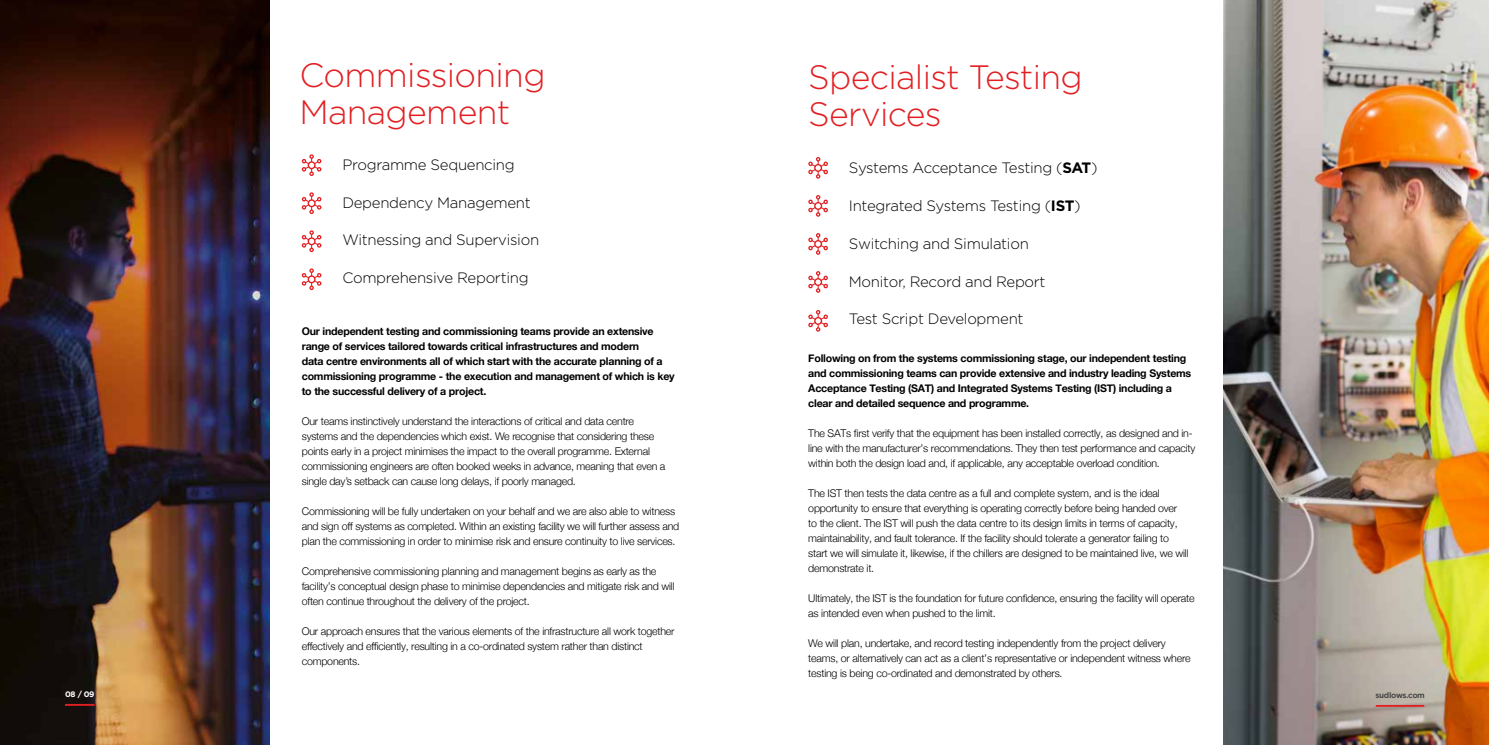
<style>
.page{position:relative;width:1489px;height:745px;background:#fff}
.page>*{position:absolute;margin:0;border:0;box-sizing:border-box;transform-origin:0 0}
.t1{font:300 33.75px/37.5px "Gotham";letter-spacing:-.02em;color:#e22023}
.t2{font:300 15px "Gotham";letter-spacing:-.02em;color:#000}
.t3{font:300 10.62px/15px "Helvetica Neue";letter-spacing:-.02em;color:#000}
.t4{font:700 10.62px/15px "Helvetica Neue";letter-spacing:-.02em;color:#000}
.t5{font:700 8px "Gotham";letter-spacing:-.05em;color:#4a4a49}
.t6{font:700 8px "Gotham";color:#fff}
.s1{font-weight:700}
</style>
<div class="page">
<img style="left:1223px;top:0;width:265px;height:744px">
<img style="left:0;top:0;width:269px;height:744px">
<svg style="left:301px;top:154px;width:21px;height:22px"></svg>
<svg style="left:301px;top:192px;width:21px;height:22px"></svg>
<svg style="left:301px;top:230px;width:21px;height:22px"></svg>
<svg style="left:301px;top:268px;width:21px;height:22px"></svg>
<svg style="left:808px;top:310px;width:20px;height:21px"></svg>
<hr style="left:1375px;top:704px;width:48px;height:2px;background:#e22023">
<hr style="left:65px;top:703px;width:30px;height:2px;background:#e11f21">
<svg style="left:808px;top:157px;width:20px;height:21px"></svg>
<svg style="left:808px;top:195px;width:20px;height:21px"></svg>
<svg style="left:808px;top:233px;width:20px;height:21px"></svg>
<svg style="left:808px;top:271px;width:20px;height:21px"></svg>
<h1 class="t1" style="left:299px;top:55px;width:247px">Commissioning<br>Management</h1>
<h2 class="t2" style="left:342px;top:155px;width:174px">Programme Sequencing</h2>
<h2 class="t2" style="left:342px;top:193px;width:190px">Dependency Management</h2>
<h2 class="t2" style="left:342px;top:230px;width:198px">Witnessing and Supervision</h2>
<h2 class="t2" style="left:342px;top:268px;width:188px">Comprehensive Reporting</h2>
<p class="t4" style="left:302px;top:324px;width:374px">Our independent testing and commissioning teams provide an extensive range of services tailored towards critical infrastructures and modern<br>data centre environments all of which start with the accurate planning of a commissioning programme - the execution and management of which is key to the successful delivery of a project.</p>
<p class="t3" style="left:302px;top:413px;width:365px">Our teams instinctively understand the interactions of critical and data centre systems and the dependencies which exist. We recognise that considering these points early in a project minimises the impact to the overall programme. External commissioning engineers are often booked weeks in advance, meaning that even a single day’s setback can cause long delays, if poorly managed.</p>
<p class="t3" style="left:302px;top:503px;width:379px">Commissioning will be fully undertaken on your behalf and we are also able to witness and sign off systems as completed. Within an existing facility we will further assess and plan the commissioning in order to minimise risk and ensure continuity to live services.</p>
<p class="t3" style="left:302px;top:563px;width:374px">Comprehensive commissioning planning and management begins as early as the facility’s conceptual design phase to minimise dependencies and mitigate risk and will often continue throughout the delivery of the project.</p>
<p class="t3" style="left:302px;top:623px;width:374px">Our approach ensures that the various elements of the infrastructure all work together effectively and efficiently, resulting in a co-ordinated system rather than distinct components.</p>
<h1 class="t1" style="left:808px;top:57px;width:276px">Specialist Testing<br>Services</h1>
<h2 class="t2" style="left:848px;top:158px;width:250px">Systems Acceptance Testing (<span class="s1">SAT</span>)</h2>
<h2 class="t2" style="left:848px;top:196px;width:233px">Integrated Systems Testing (<span class="s1">IST</span>)</h2>
<h2 class="t2" style="left:848px;top:234px;width:181px">Switching and Simulation</h2>
<h2 class="t2" style="left:848px;top:272px;width:198px">Monitor, Record and Report</h2>
<h2 class="t2" style="left:848px;top:309px;width:176px">Test Script Development</h2>
<p class="t4" style="left:808px;top:350px;width:384px">Following on from the systems commissioning stage, our independent testing and commissioning teams can provide extensive and industry leading Systems Acceptance Testing (SAT) and Integrated Systems Testing (IST) including a clear and detailed sequence and programme.</p>
<p class="t3" style="left:808px;top:424px;width:388px">The SATs first verify that the equipment has been installed correctly, as designed and in&shy;line with the manufacturer’s recommendations. They then test performance and capacity within both the design load and, if applicable, any acceptable overload condition.</p>
<p class="t3" style="left:808px;top:484px;width:382px">The IST then tests the data centre as a full and complete system, and is the ideal opportunity to ensure that everything is operating correctly before being handed over to the client. The IST will push the data centre to its design limits in terms of capacity, maintainability, and fault tolerance. If the facility should tolerate a generator failing to start we will simulate it, likewise, if the chillers are designed to be maintained live, we will demonstrate it.</p>
<p class="t3" style="left:808px;top:589px;width:388px">Ultimately, the IST is the foundation for future confidence, ensuring the facility will operate as intended even when pushed to the limit.</p>
<p class="t3" style="left:808px;top:634px;width:384px">We will plan, undertake, and record testing independently from the project delivery teams, or alternatively can act as a client’s representative or independent witness where testing is being co-ordinated and demonstrated by others.</p>
<p class="t6" style="left:65px;top:688px;width:31px">08 / 09</p>
<p class="t5" style="left:1375px;top:689px;width:51px">sudlows.com</p>
</div>
